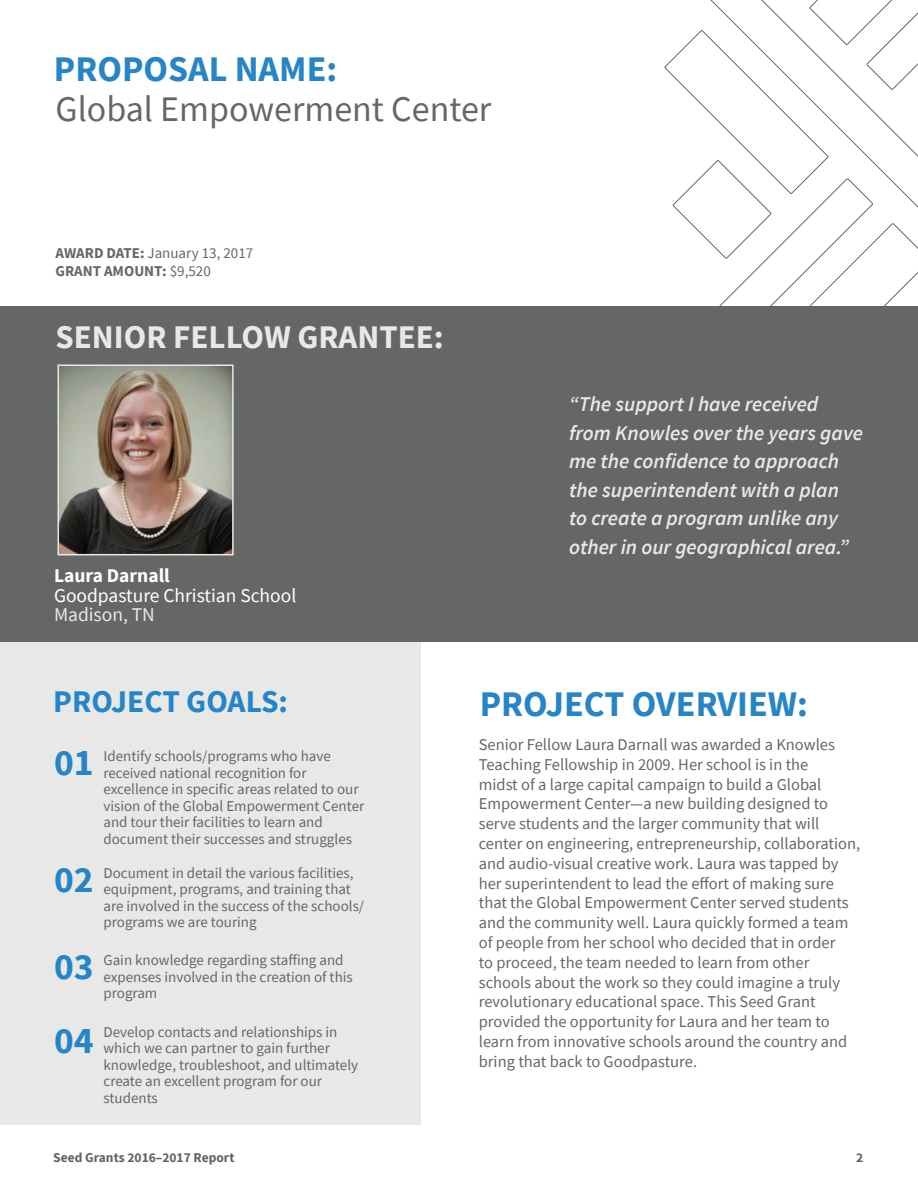
<style>
.page{position:relative;width:918px;height:1188px;background:#fff}
.page>*{position:absolute;margin:0;border:0;box-sizing:border-box;transform-origin:0 0}
.t1{font:700 37.5px "Source Sans Pro";color:#2585c6}
.t2{font:700 36px "Source Sans Pro";color:#2585c6}
.t3{font:36px "Source Sans Pro";color:#656666}
.t4{font:700 33px "Source Sans Pro";color:#e8e9e7}
.t5{font:700 31.5px "Source Sans Pro";color:#2585c6}
.t6{font:italic 600 21px/28.5px "Source Sans Pro";color:#e8e9e7}
.t7{font:19.5px "Source Sans Pro";color:#fff}
.t8{font:700 19.5px "Source Sans Pro";color:#fff}
.t9{font:19.5px "Source Sans Pro";color:#e8e9e7}
.t10{font:16.5px/19.8px "Source Sans Pro";color:#656666}
.t11{font:15px/16.5px "Source Sans Pro";color:#656666}
.t12{font:700 15px/18px "Source Sans Pro";color:#656666}
.t13{font:700 13.5px "Source Sans Pro";color:#636366}
.s1{font-weight:400}
</style>
<div class="page">
<div style="left:0;top:634px;width:421px;height:491px;background:#e8e9e7"></div>
<div style="left:0;top:306px;width:918px;height:335px;background:#656666"></div>
<img style="left:61px;top:367px;width:170px;height:185px">
<div style="left:58px;top:364px;width:176px;height:191px;border:2px solid #e8e9e7"></div>
<svg style="left:664px;top:0;width:254px;height:306px"></svg>
<h2 class="t2" style="left:54px;top:45px;width:285px">PROPOSAL NAME:</h2>
<h2 class="t3" style="left:56px;top:86px;width:437px">Global Empowerment Center</h2>
<p class="t12" style="left:56px;top:244px;width:199px">AWARD DATE: <span class="s1">January 13, 2017<br></span>GRANT AMOUNT: <span class="s1">$9,520</span></p>
<h3 class="t4" style="left:56px;top:315px;width:390px">SENIOR FELLOW GRANTEE:</h3>
<p class="t8" style="left:54px;top:563px;width:117px">Laura Darnall</p>
<p class="t7" style="left:54px;top:583px;width:244px">Goodpasture Christian School</p>
<p class="t9" style="left:54px;top:602px;width:102px">Madison, TN</p>
<h3 class="t5" style="left:53px;top:680px;width:236px">PROJECT GOALS:</h3>
<h1 class="t1" style="left:54px;top:737px;width:41px">01</h1>
<p class="t11" style="left:104px;top:748px;width:262px">Identify schools/programs who have received national recognition for excellence in specific areas related to our vision of the Global Empowerment Center and tour their facilities to learn and document their successes and struggles</p>
<h1 class="t1" style="left:54px;top:854px;width:41px">02</h1>
<p class="t11" style="left:104px;top:864px;width:262px">Document in detail the various facilities, equipment, programs, and training that are involved in the success of the schools/ programs we are touring</p>
<h1 class="t1" style="left:54px;top:942px;width:41px">03</h1>
<p class="t11" style="left:104px;top:952px;width:251px">Gain knowledge regarding staffing and expenses involved in the creation of this program</p>
<h1 class="t1" style="left:54px;top:1015px;width:41px">04</h1>
<p class="t11" style="left:104px;top:1024px;width:256px">Develop contacts and relationships in which we can partner to gain further knowledge, troubleshoot, and ultimately create an excellent program for our students</p>
<p class="t6" style="left:569px;top:390px;width:295px">“The support I have received from Knowles over the years gave me the confidence to approach the superintendent with a plan<br>to create a program unlike any other in our geographical area.”</p>
<h2 class="t2" style="left:480px;top:679px;width:330px">PROJECT OVERVIEW:</h2>
<p class="t10" style="left:479px;top:735px;width:383px">Senior Fellow Laura Darnall was awarded a Knowles Teaching Fellowship in 2009. Her school is in the<br>midst of a large capital campaign to build a Global Empowerment Center—a new building designed to serve students and the larger community that will center on engineering, entrepreneurship, collaboration, and audio-visual creative work. Laura was tapped by her superintendent to lead the effort of making sure that the Global Empowerment Center served students and the community well. Laura quickly formed a team of people from her school who decided that in order<br>to proceed, the team needed to learn from other schools about the work so they could imagine a truly revolutionary educational space. This Seed Grant provided the opportunity for Laura and her team to learn from innovative schools around the country and bring that back to Goodpasture.</p>
<p class="t13" style="left:53px;top:1148px;width:183px">Seed Grants 2016–2017 Report</p>
<p class="t13" style="left:856px;top:1148px;width:9px">2</p>
</div>
